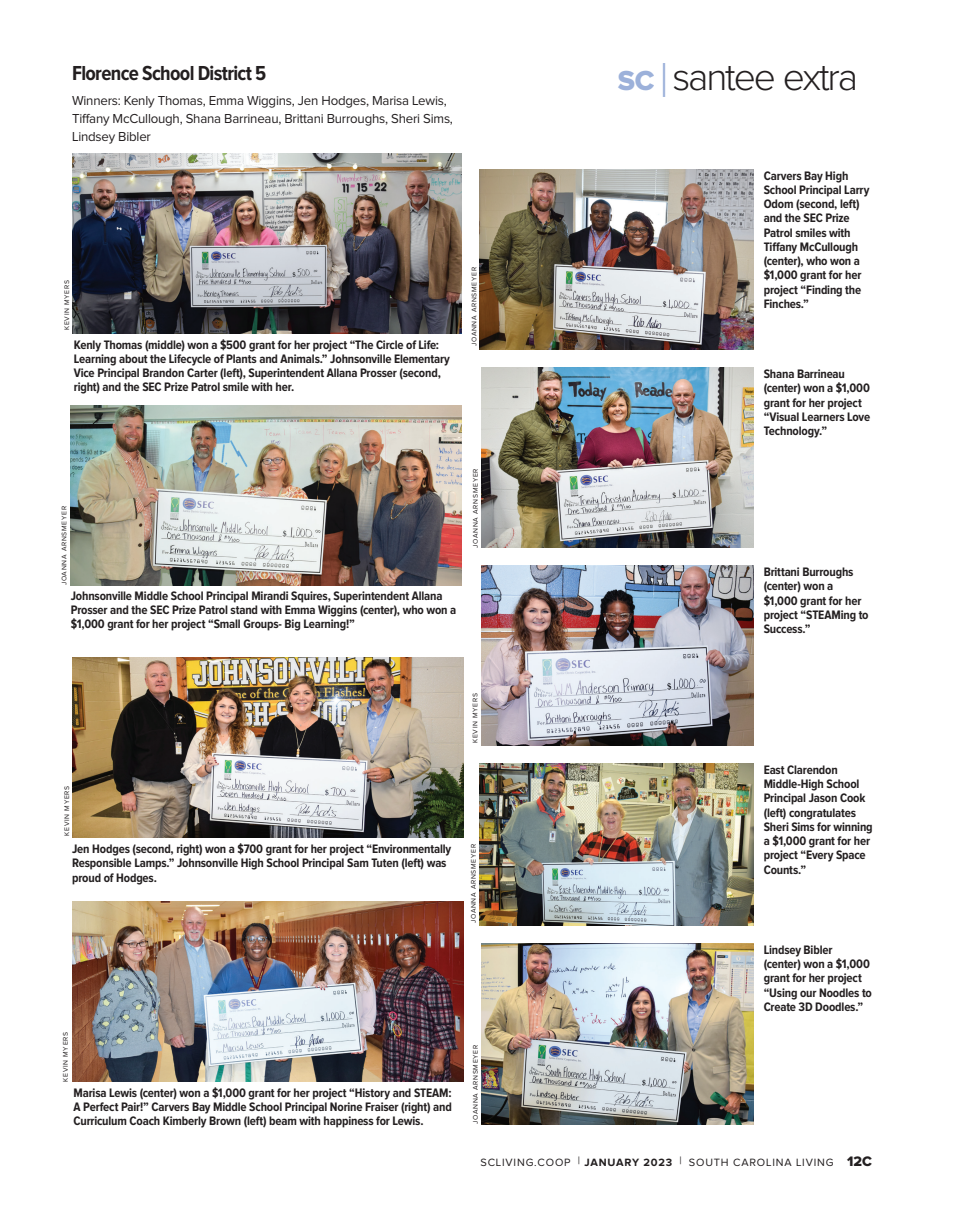
<style>
.page{position:relative;width:959px;height:1229px;background:#fff}
.page>*{position:absolute;margin:0;border:0;box-sizing:border-box;transform-origin:0 0}
.Dept_logo{font:300 39px "Proxima Nova";letter-spacing:-.055em;color:#231f20}
.Head_14pt__bold_con{font:700 21px "Proxima Nova Cond";letter-spacing:-.03em;color:#231f20}
.BOX_9_12_Regular_no{font:13.5px/18px "Proxima Nova";letter-spacing:-.015em;color:#231f20}
.Caption{font:700 12.75px/14.2px "Proxima Nova Cond";letter-spacing:-.015em;color:#231f20}
.t1{font:10.95px "Proxima Nova";letter-spacing:.075em;color:#231f20}
.Credit{font:6.9px "Proxima Nova";letter-spacing:.1em;color:#231f20}
.s1{font-family:"Proxima Nova Extrabld";font-weight:400;font-size:28.5px;color:#9cb1da}
.s2{font-size:48px;color:#9cb1da}
.s3{font-weight:700}
.s4{font-family:"Proxima Nova Extrabld";font-size:14.25px}
</style>
<div class="page">
<img style="left:481px;top:566px;width:272px;height:180px">
<img style="left:481px;top:944px;width:272px;height:180px">
<img style="left:482px;top:367px;width:271px;height:181px">
<img style="left:479px;top:764px;width:274px;height:162px">
<img style="left:479px;top:170px;width:274px;height:180px">
<img style="left:72px;top:153px;width:390px;height:180px">
<img style="left:71px;top:405px;width:391px;height:180px">
<img style="left:72px;top:657px;width:391px;height:180px">
<img style="left:72px;top:902px;width:391px;height:180px">
<p class="Head_14pt__bold_con" style="left:72px;top:61px;width:196px">Florence School District 5</p>
<p class="BOX_9_12_Regular_no" style="left:72px;top:92px;width:382px">Winners: Kenly Thomas, Emma Wiggins, Jen Hodges, Marisa Lewis,<br>Tiffany McCullough, Shana Barrineau, Brittani Burroughs, Sheri Sims,<br>Lindsey Bibler</p>
<p class="Credit" style="left:64px;top:330px;width:51px;rotate:-90deg">KEVIN MYERS</p>
<p class="Caption" style="left:74px;top:338px;width:378px">Kenly Thomas (middle) won a $500 grant for her project “The Circle of Life:<br>Learning about the Lifecycle of Plants and Animals.” Johnsonville Elementary Vice Principal Brandon Carter (left), Superintendent Allana Prosser (second, right) and the SEC Prize Patrol smile with her.</p>
<p class="Credit" style="left:471px;top:346px;width:81px;rotate:-90deg">JOANNA ARNSMEYER</p>
<p class="Credit" style="left:61px;top:585px;width:81px;rotate:-90deg">JOANNA ARNSMEYER</p>
<p class="Caption" style="left:71px;top:589px;width:387px">Johnsonville Middle School Principal Mirandi Squires, Superintendent Allana<br>Prosser and the SEC Prize Patrol stand with Emma Wiggins (center), who won a $1,000 grant for her project “Small Groups- Big Learning!”</p>
<p class="Credit" style="left:472px;top:548px;width:81px;rotate:-90deg">JOANNA ARNSMEYER</p>
<p class="Dept_logo" style="left:617px;top:59px;width:242px"><span class="s1">SC</span> <span class="s2">|</span>santee extra</p>
<p class="Caption" style="left:763px;top:169px;width:107px">Carvers Bay High<br>School Principal Larry<br>Odom (second, left) and the SEC Prize<br>Patrol smiles with<br>Tiffany McCullough (center), who won a $1,000 grant for her project “Finding the<br>Finches.”</p>
<p class="Caption" style="left:763px;top:367px;width:108px">Shana Barrineau (center) won a $1,000 grant for her project “Visual Learners Love<br>Technology.”</p>
<p class="Caption" style="left:763px;top:565px;width:106px">Brittani Burroughs (center) won a $1,000 grant for her project “STEAMing to<br>Success.”</p>
<p class="Credit" style="left:64px;top:836px;width:51px;rotate:-90deg">KEVIN MYERS</p>
<p class="Caption" style="left:72px;top:842px;width:381px">Jen Hodges (second, right) won a $700 grant for her project “Environmentally<br>Responsible Lamps.” Johnsonville High School Principal Sam Tuten (left) was proud of Hodges.</p>
<p class="Credit" style="left:62px;top:1082px;width:51px;rotate:-90deg">KEVIN MYERS</p>
<p class="Caption" style="left:74px;top:1085px;width:380px;text-align:justify">Marisa Lewis (center) won a $1,000 grant for her project “History and STEAM:<br>A Perfect Pair!” Carvers Bay Middle School Principal Norine Fraiser (right) and Curriculum Coach Kimberly Brown (left) beam with happiness for Lewis.</p>
<p class="Credit" style="left:472px;top:743px;width:51px;rotate:-90deg">KEVIN MYERS</p>
<p class="Credit" style="left:470px;top:923px;width:81px;rotate:-90deg">JOANNA ARNSMEYER</p>
<p class="Credit" style="left:472px;top:1124px;width:81px;rotate:-90deg">JOANNA ARNSMEYER</p>
<p class="Caption" style="left:763px;top:763px;width:111px">East Clarendon<br>Middle-High School<br>Principal Jason Cook (left) congratulates<br>Sheri Sims for winning a $1,000 grant for her project “Every Space<br>Counts.”</p>
<p class="Caption" style="left:763px;top:943px;width:110px">Lindsey Bibler (center) won a $1,000 grant for her project “Using our Noodles to<br>Create 3D Doodles.”</p>
<p class="t1" style="left:480px;top:1157px;width:393px">SCLIVING.COOP | <span class="s3">JANUARY 2023</span> | SOUTH CAROLINA LIVING <span class="s4">12C</span></p>
</div>
